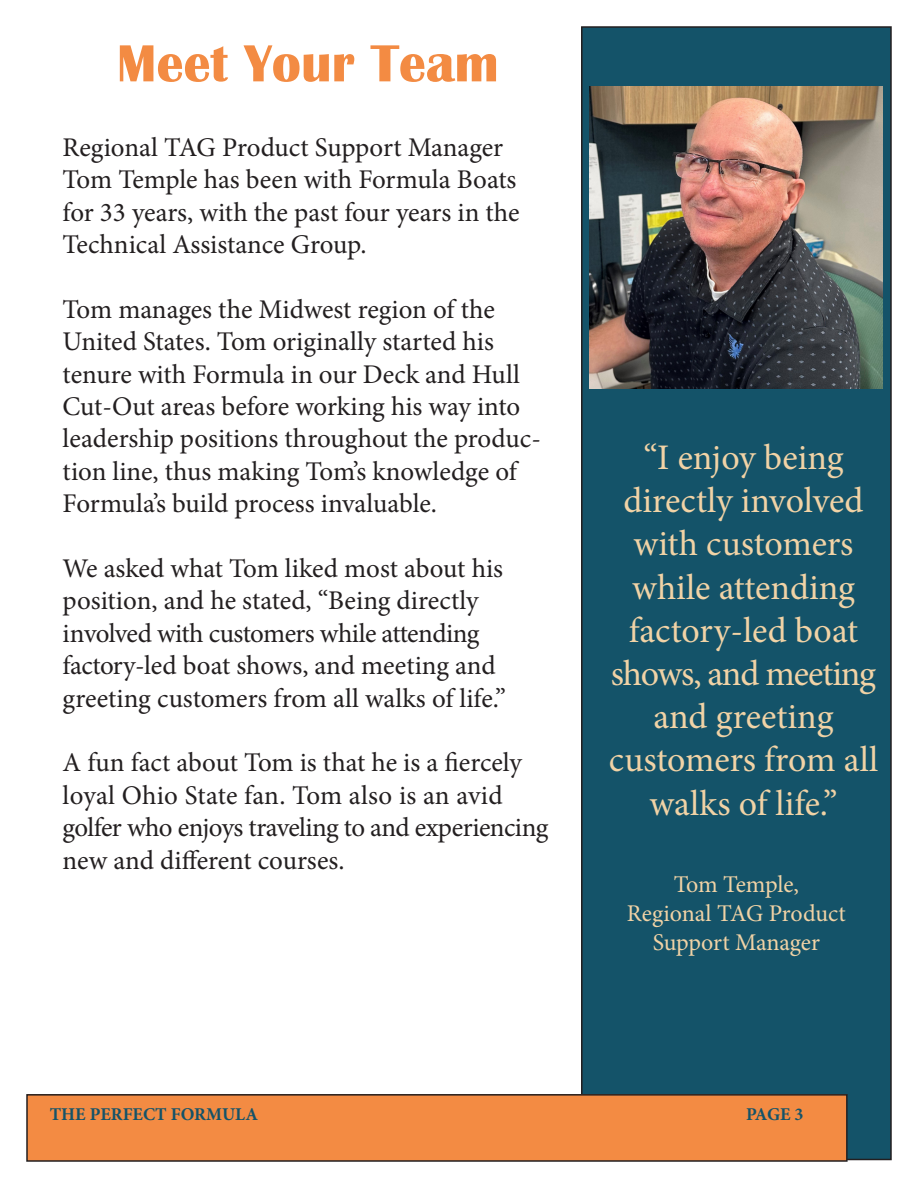
<style>
.page{position:relative;width:918px;height:1188px;background:#fff}
.page>*{position:absolute;margin:0;border:0;box-sizing:border-box;transform-origin:0 0}
.t1{font:700 54px "Britannic";color:#f38b43}
.t2{font:36px/43.2px "Minion Pro";letter-spacing:-.005em;color:#f1d3a6;text-align:center}
.t3{font:27px/32.4px "Minion Pro";letter-spacing:-.005em;color:#231f20}
.t4{font:24px/28.8px "Minion Pro";letter-spacing:-.01em;color:#f1d3a6;text-align:center}
.t5{font:700 18px "Minion Pro";color:#145369}
</style>
<div class="page">
<div style="left:582px;top:27px;width:309px;height:1133px;background:#145369"></div>
<div style="left:581px;top:26px;width:311px;height:1134px;border:2px solid #231f20"></div>
<div style="left:27px;top:1095px;width:820px;height:66px;background:#f38b43"></div>
<div style="left:26px;top:1094px;width:822px;height:68px;border:2px solid #231f20"></div>
<img style="left:590px;top:86px;width:293px;height:303px">
<p class="t1" style="left:117px;top:33px;width:383px">Meet Your Team</p>
<p class="t3" style="left:63px;top:131px;width:459px">Regional TAG Product Support Manager Tom Temple has been with Formula Boats for 33 years, with the past four years in the Technical Assistance Group.</p>
<p class="t3" style="left:63px;top:293px;width:480px">Tom manages the Midwest region of the United States. Tom originally started his tenure with Formula in our Deck and Hull Cut-Out areas before working his way into leadership positions throughout the produc&shy;tion line, thus making Tom’s knowledge of Formula’s build process invaluable.</p>
<p class="t3" style="left:63px;top:552px;width:445px">We asked what Tom liked most about his position, and he stated, “Being directly involved with customers while attending factory-led boat shows, and meeting and greeting customers from all walks of life.”</p>
<p class="t3" style="left:63px;top:747px;width:487px">A fun fact about Tom is that he is a fiercely loyal Ohio State fan. Tom also is an avid golfer who enjoys traveling to and experiencing new and different courses.</p>
<p class="t2" style="left:643px;top:436px;width:202px">“I enjoy being</p>
<p class="t2" style="left:611px;top:479px;width:267px">directly involved with customers while attending factory-led boat shows, and meeting and greeting</p>
<p class="t2" style="left:609px;top:738px;width:271px">customers from all walks of life.”</p>
<p class="t4" style="left:627px;top:870px;width:220px">Tom Temple,<br>Regional TAG Product</p>
<p class="t4" style="left:653px;top:928px;width:169px">Support Manager</p>
<p class="t5" style="left:50px;top:1101px;width:210px">THE PERFECT FORMULA</p>
<p class="t5" style="left:746px;top:1101px;width:59px">PAGE 3</p>
</div>
